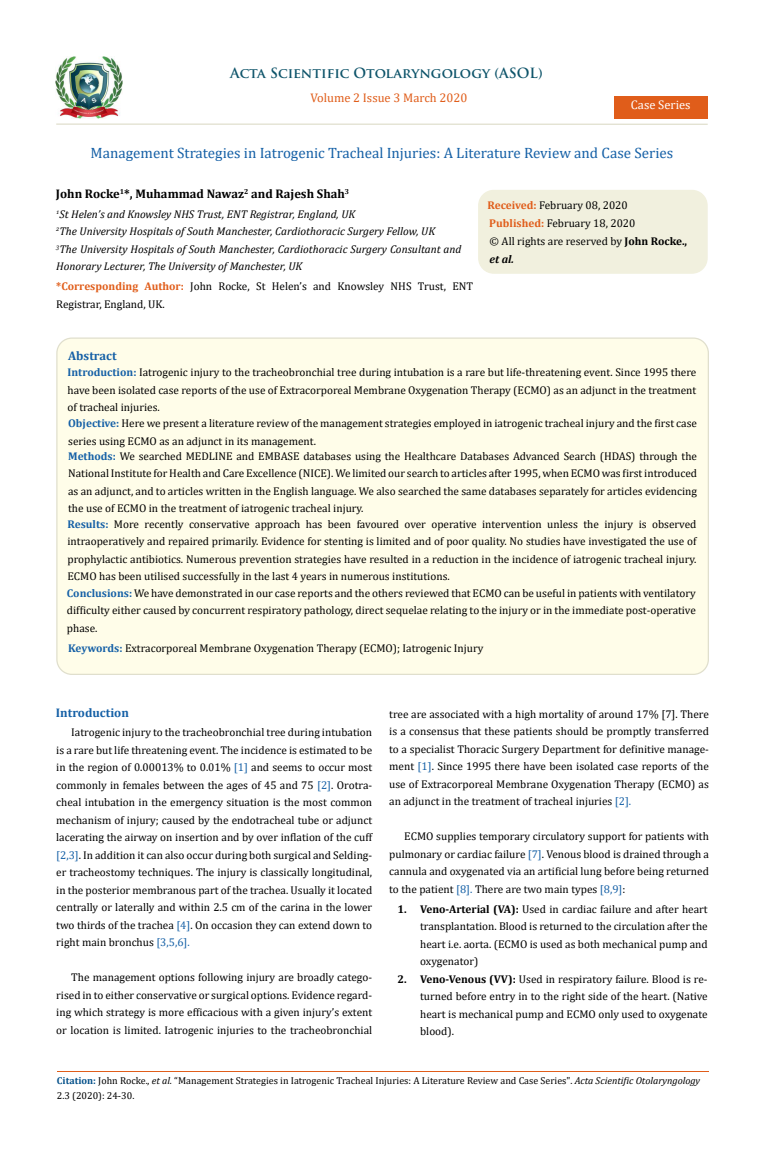
<style>
.page{position:relative;width:764px;height:1155px;background:#fff}
.page>*{position:absolute;margin:0;border:0;box-sizing:border-box;transform-origin:0 0}
.t1{font:15px "Cambria";color:#1560a6}
.t2{font:700 13.75px "Trajan Pro";letter-spacing:-.005em;color:#0e546a}
.t3{font:700 12.5px "Cambria";color:#000}
.t4{font:12.5px "Cambria";color:#e05d1a}
.t5{font:700 12.5px "Cambria";color:#1560a6}
.t6{font:12.5px "Cambria";color:#fff}
.t7{font:11.25px/17.5px "Cambria";color:#000;text-align:justify}
.t8{font:italic 11.25px/17.5px "Cambria";color:#000}
.t9{font:10px/15px "Cambria";color:#000}
.s1{font-weight:700;color:#e05d1a}
.s2{font-weight:700}
.s3{font-weight:700;font-style:italic}
.s4{font-weight:700;color:#1560a6}
.s5{color:#1560a6}
.s6{font-weight:700;color:#035089}
.s7{font-style:italic}
</style>
<div class="page">
<img style="left:56px;top:57px;width:66px;height:61px">
<div style="left:614px;top:96px;width:93px;height:23px;background:#e05d1a"></div>
<div style="left:57px;top:338px;width:651px;height:336px;background:#fffde9;border-radius:15px"></div>
<div style="left:479px;top:190px;width:228px;height:83px;background:#f1f0de;border-radius:15px"></div>
<div style="left:478px;top:190px;width:229px;height:84px;border:1px solid #f1f0de;border-radius:15px"></div>
<hr style="left:57px;top:1072px;width:651px;height:1px;background:#e05d1a">
<hr style="left:56px;top:123px;width:651px;height:2px;background:#e0dfcd">
<p class="t2" style="left:230px;top:64px;width:314px">Acta Scientific Otolaryngology (ASOL)</p>
<p class="t4" style="left:310px;top:91px;width:158px">Volume 2 Issue 3 March 2020</p>
<p class="t6" style="left:631px;top:98px;width:61px">Case Series</p>
<h1 class="t1" style="left:91px;top:144px;width:584px">Management Strategies in Iatrogenic Tracheal Injuries: A Literature Review and Case Series</h1>
<p class="t3" style="left:56px;top:185px;width:295px">John Rocke<sup>1</sup>*, Muhammad Nawaz<sup>2</sup> and Rajesh Shah<sup>3</sup></p>
<p class="t8" style="left:56px;top:204px;width:407px"><sup>1</sup>St Helen’s and Knowsley NHS Trust, ENT Registrar, England, UK<br><sup>2</sup>The University Hospitals of South Manchester, Cardiothoracic Surgery Fellow, UK<br><sup>3</sup>The University Hospitals of South Manchester, Cardiothoracic Surgery Consultant and Honorary Lecturer, The University of Manchester, UK</p>
<p class="t7" style="left:56px;top:277px;width:418px"><span class="s1">*Corresponding Author:</span> John Rocke, St Helen’s and Knowsley NHS Trust, ENT<br>Registrar, England, UK.</p>
<p class="t7" style="left:487px;top:197px;width:201px;line-height:17.9px;text-align:left"><span class="s1">Received:</span> February 08, 2020<br><span class="s1">Published:</span> February 18, 2020<br>© All rights are reserved by <span class="s2">John Rocke., </span><span class="s3">et al.</span></p>
<p class="t5" style="left:68px;top:347px;width:50px">Abstract</p>
<p class="t7" style="left:68px;top:364px;width:630px"><span class="s4">Introduction:</span> Iatrogenic injury to the tracheobronchial tree during intubation is a rare but life-threatening event. Since 1995 there have been isolated case reports of the use of Extracorporeal Membrane Oxygenation Therapy (ECMO) as an adjunct in the treatment of tracheal injuries.</p>
<p class="t7" style="left:68px;top:414px;width:630px"><span class="s4">Objective:</span> Here we present a literature review of the management strategies employed in iatrogenic tracheal injury and the first case series using ECMO as an adjunct in its management.</p>
<p class="t7" style="left:68px;top:447px;width:630px"><span class="s4">Methods:</span> We searched MEDLINE and EMBASE databases using the Healthcare Databases Advanced Search (HDAS) through the National Institute for Health and Care Excellence (NICE). We limited our search to articles after 1995, when ECMO was first introduced as an adjunct, and to articles written in the English language. We also searched the same databases separately for articles evidencing the use of ECMO in the treatment of iatrogenic tracheal injury.</p>
<p class="t7" style="left:68px;top:515px;width:630px"><span class="s4">Results:</span> More recently conservative approach has been favoured over operative intervention unless the injury is observed intraoperatively and repaired primarily. Evidence for stenting is limited and of poor quality. No studies have investigated the use of prophylactic antibiotics. Numerous prevention strategies have resulted in a reduction in the incidence of iatrogenic tracheal injury.<br>ECMO has been utilised successfully in the last 4 years in numerous institutions.</p>
<p class="t7" style="left:67px;top:584px;width:630px"><span class="s4">Conclusions:</span> We have demonstrated in our case reports and the others reviewed that ECMO can be useful in patients with ventilatory difficulty either caused by concurrent respiratory pathology, direct sequelae relating to the injury or in the immediate post-operative phase.</p>
<p class="t7" style="left:68px;top:639px;width:417px"><span class="s4">Keywords:</span> Extracorporeal Membrane Oxygenation Therapy (ECMO); Iatrogenic Injury</p>
<p class="t5" style="left:56px;top:704px;width:75px">Introduction</p>
<p class="t7" style="left:56px;top:724px;width:317px;text-indent:15px">Iatrogenic injury to the tracheobronchial tree during intubation is a rare but life threatening event. The incidence is estimated to be in the region of 0.00013% to 0.01% <span class="s5">[1]</span> and seems to occur most commonly in females between the ages of 45 and 75 <span class="s5">[2]</span>. Orotra&shy;cheal intubation in the emergency situation is the most common mechanism of injury; caused by the endotracheal tube or adjunct lacerating the airway on insertion and by over inflation of the cuff <span class="s5">[2,3]</span>. In addition it can also occur during both surgical and Selding&shy;er tracheostomy techniques. The injury is classically longitudinal, in the posterior membranous part of the trachea. Usually it located centrally or laterally and within 2.5 cm of the carina in the lower two thirds of the trachea <span class="s5">[4]</span>. On occasion they can extend down to right main bronchus <span class="s5">[3,5,6].</span></p>
<p class="t7" style="left:56px;top:969px;width:317px;text-indent:15px">The management options following injury are broadly catego&shy;rised in to either conservative or surgical options. Evidence regard&shy;ing which strategy is more efficacious with a given injury’s extent or location is limited. Iatrogenic injuries to the tracheobronchial</p>
<p class="t7" style="left:389px;top:705px;width:321px">tree are associated with a high mortality of around 17% [7]. There is a consensus that these patients should be promptly transferred to a specialist Thoracic Surgery Department for definitive manage&shy;ment <span class="s5">[1]</span>. Since 1995 there have been isolated case reports of the use of Extracorporeal Membrane Oxygenation Therapy (ECMO) as an adjunct in the treatment of tracheal injuries <span class="s5">[2].</span></p>
<p class="t7" style="left:389px;top:828px;width:321px;text-indent:15px">ECMO supplies temporary circulatory support for patients with pulmonary or cardiac failure <span class="s5">[7]</span>. Venous blood is drained through a cannula and oxygenated via an artificial lung before being returned to the patient <span class="s5">[8].</span> There are two main types <span class="s5">[8,9]</span>:</p>
<p class="t7" style="left:420px;top:900px;width:289px;text-indent:-22px"><span class="s2">1. Veno-Arterial (VA):</span> Used in cardiac failure and after heart transplantation. Blood is returned to the circulation after the heart i.e. aorta. (ECMO is used as both mechanical pump and oxygenator)</p>
<p class="t7" style="left:420px;top:970px;width:289px;text-indent:-22px"><span class="s2">2. Veno-Venous (VV):</span> Used in respiratory failure. Blood is re&shy;turned before entry in to the right side of the heart. (Native heart is mechanical pump and ECMO only used to oxygenate blood).</p>
<p class="t9" style="left:57px;top:1073px;width:645px"><span class="s6">Citation:</span> John Rocke.<span class="s7">, et al.</span> “Management Strategies in Iatrogenic Tracheal Injuries: A Literature Review and Case Series". <span class="s7">Acta Scientific Otolaryngology<br></span>2.3 (2020): 24-30.</p>
</div>
